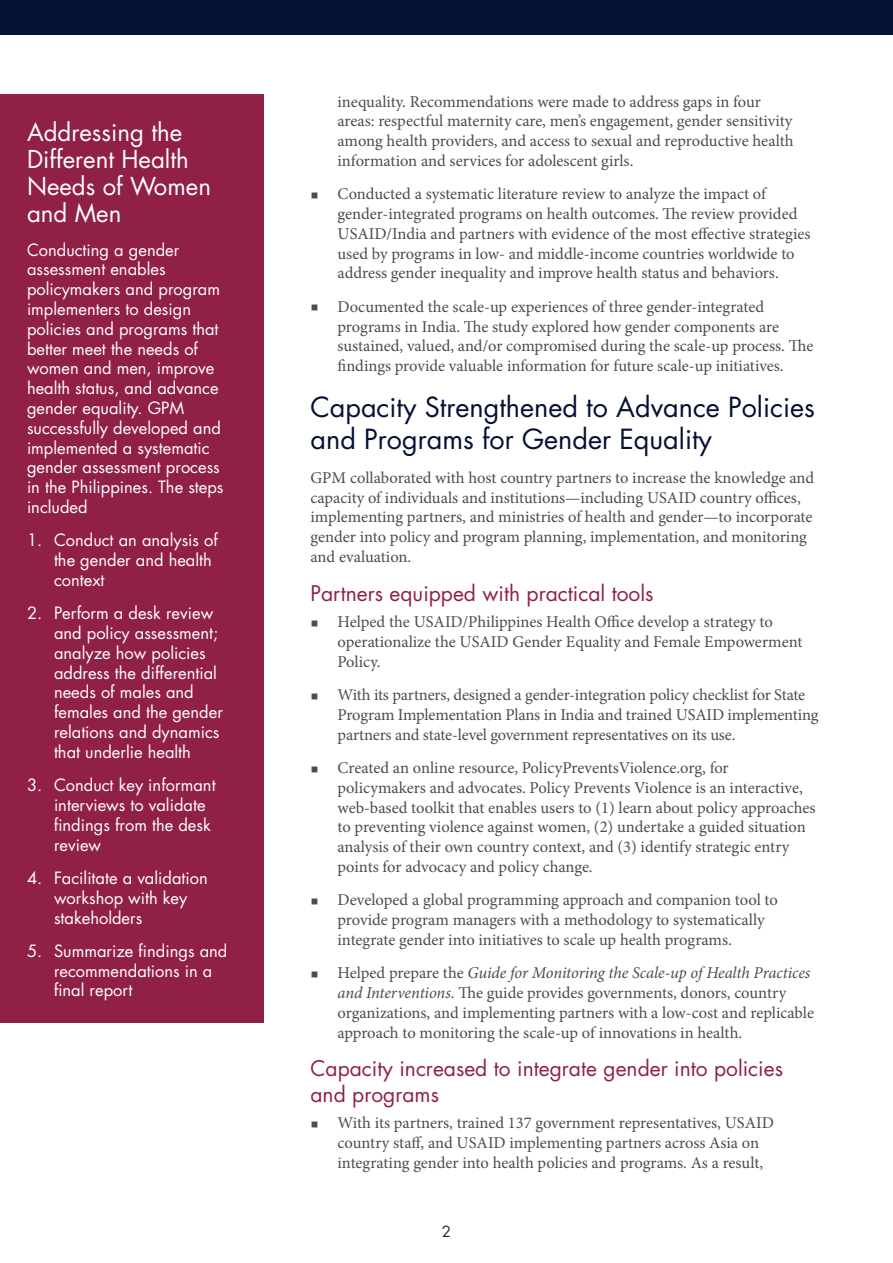
<style>
.page{position:relative;width:893px;height:1263px;background:#fff}
.page>*{position:absolute;margin:0;border:0;box-sizing:border-box;transform-origin:0 0}
.Heading_1{font:27px/32.4px "Futura Std";color:#041135}
.Call-Out_Box_Heading{font:24px/27px "Futura Std";color:#fff}
.Heading_2{font:21px/25.2px "Futura Std";color:#912045}
.Body{font:16.5px/19.8px "Minion Pro";letter-spacing:-.005em;color:#4b4c4d}
.Callout_Text{font:16.5px/19.8px "Futura Std";color:#fff}
.Callout_Box{font:15px "Futura Std";color:#232a48}
.s1{font-style:italic}
</style>
<div class="page">
<div style="left:0;top:0;width:893px;height:35px;background:#041135"></div>
<div style="left:0;top:94px;width:263px;height:929px;background:#912045"></div>
<p class="Call-Out_Box_Heading" style="left:27px;top:119px;width:186px">Addressing the<br>Different Health<br>Needs of Women and Men</p>
<p class="Callout_Text" style="left:27px;top:240px;width:198px">Conducting a gender assessment enables policymakers and program implementers to design policies and programs that better meet the needs of women and men, improve health status, and advance gender equality. GPM successfully developed and implemented a systematic gender assessment process in the Philippines. The steps included</p>
<p class="Callout_Text" style="left:54px;top:531px;width:166px;text-indent:-27px">1. Conduct an analysis of the gender and health context</p>
<p class="Callout_Text" style="left:54px;top:603px;width:170px;text-indent:-27px">2. Perform a desk review and policy assessment; analyze how policies address the differential needs of males and females and the gender relations and dynamics that underlie health</p>
<p class="Callout_Text" style="left:54px;top:775px;width:163px;text-indent:-27px">3. Conduct key informant interviews to validate findings from the desk review</p>
<p class="Callout_Text" style="left:54px;top:868px;width:155px;text-indent:-27px">4. Facilitate a validation workshop with key stakeholders</p>
<p class="Callout_Text" style="left:54px;top:941px;width:175px;text-indent:-27px">5. Summarize findings and recommendations in a final report</p>
<p class="Body" style="left:338px;top:91px;width:458px">inequality. Recommendations were made to address gaps in four areas: respectful maternity care, men’s engagement, gender sensitivity among health providers, and access to sexual and reproductive health information and services for adolescent girls.</p>
<p class="Body" style="left:338px;top:184px;width:475px">Conducted a systematic literature review to analyze the impact of gender-integrated programs on health outcomes. The review provided USAID/India and partners with evidence of the most effective strategies used by programs in low- and middle-income countries worldwide to address gender inequality and improve health status and behaviors.</p>
<p class="Body" style="left:338px;top:297px;width:477px">Documented the scale-up experiences of three gender-integrated programs in India. The study explored how gender components are sustained, valued, and/or compromised during the scale-up process. The findings provide valuable information for future scale-up initiatives.</p>
<p class="Heading_1" style="left:310px;top:391px;width:506px">Capacity Strengthened to Advance Policies and Programs for Gender Equality</p>
<p class="Body" style="left:310px;top:468px;width:505px">GPM collaborated with host country partners to increase the knowledge and capacity of individuals and institutions—including USAID country offices, implementing partners, and ministries of health and gender—to incorporate gender into policy and program planning, implementation, and monitoring and evaluation.</p>
<p class="Heading_2" style="left:310px;top:581px;width:345px">Partners equipped with practical tools</p>
<p class="Body" style="left:338px;top:612px;width:466px">Helped the USAID/Philippines Health Office develop a strategy to operationalize the USAID Gender Equality and Female Empowerment<br>Policy.</p>
<p class="Body" style="left:338px;top:685px;width:482px">With its partners, designed a gender-integration policy checklist for State<br>Program Implementation Plans in India and trained USAID implementing partners and state-level government representatives on its use.</p>
<p class="Body" style="left:338px;top:758px;width:479px">Created an online resource, PolicyPreventsViolence.org, for policymakers and advocates. Policy Prevents Violence is an interactive, web-based toolkit that enables users to (1) learn about policy approaches to preventing violence against women, (2) undertake a guided situation analysis of their own country context, and (3) identify strategic entry points for advocacy and policy change.</p>
<p class="Body" style="left:338px;top:890px;width:442px">Developed a global programming approach and companion tool to provide program managers with a methodology to systematically integrate gender into initiatives to scale up health programs.</p>
<p class="Body" style="left:338px;top:963px;width:478px">Helped prepare the <span class="s1">Guide for Monitoring the Scale-up of Health Practices and Interventions</span>. The guide provides governments, donors, country organizations, and implementing partners with a low-cost and replicable approach to monitoring the scale-up of innovations in health.</p>
<p class="Heading_2" style="left:310px;top:1056px;width:474px">Capacity increased to integrate gender into policies and programs</p>
<p class="Body" style="left:338px;top:1113px;width:438px">With its partners, trained 137 government representatives, USAID country staff, and USAID implementing partners across Asia on integrating gender into health policies and programs. As a result,</p>
<p class="Callout_Box" style="left:442px;top:1222px;width:11px">2</p>
</div>
